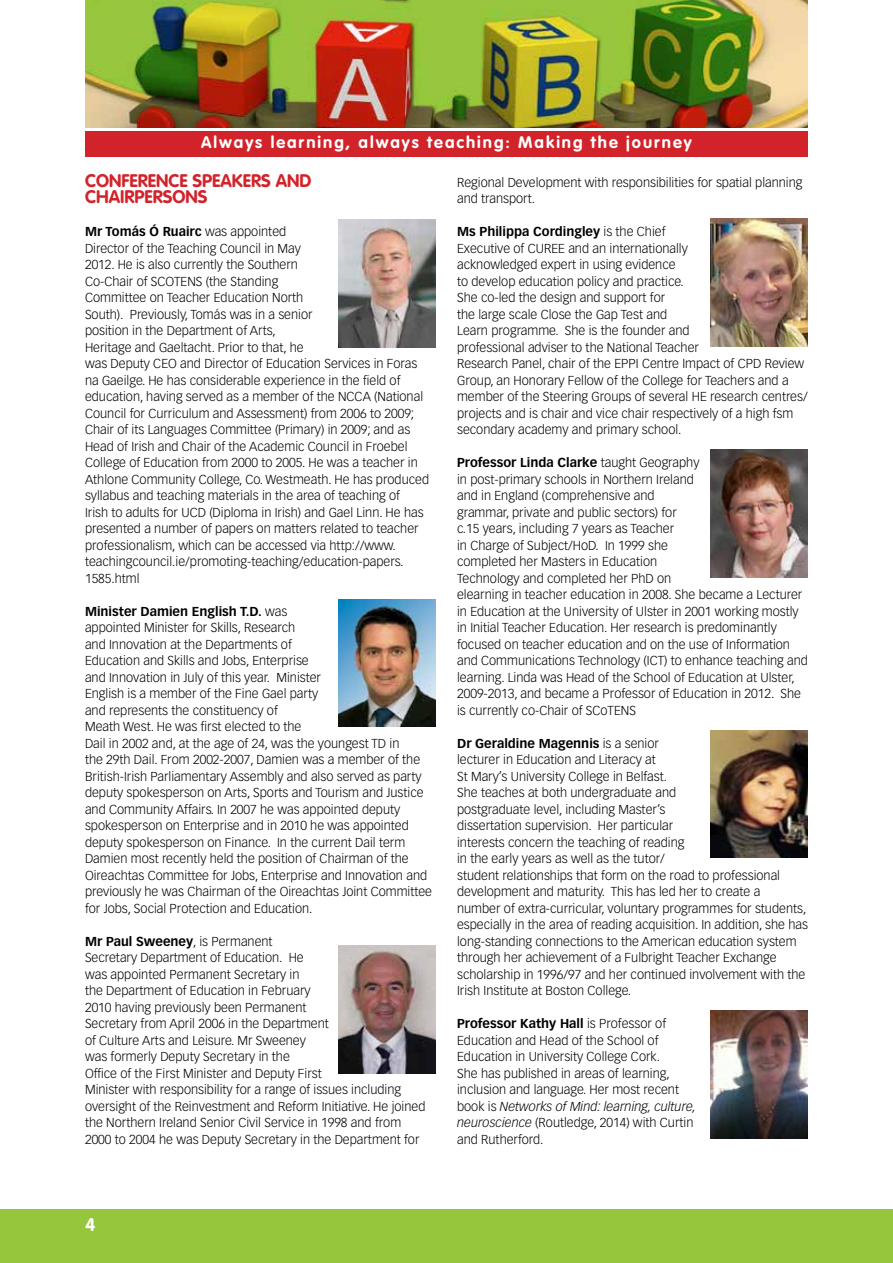
<style>
.page{position:relative;width:893px;height:1263px;background:#fff}
.page>*{position:absolute;margin:0;border:0;box-sizing:border-box;transform-origin:0 0}
.t1{font:700 18px/16.5px "VAG Rounded";color:#d2232a}
.t2{font:700 18px "VAG Rounded";color:#fff}
.t3{font:700 16.5px "VAG Rounded";letter-spacing:.12em;color:#fff}
.t4{font:300 12.75px/16.5px "Vectora LH";color:#000}
.s1{font-weight:700}
.s2{font-style:italic}
</style>
<div class="page">
<img style="left:85px;top:0;width:723px;height:127px">
<div style="left:85px;top:132px;width:723px;height:25px;background:#d2232a"></div>
<img style="left:338px;top:220px;width:98px;height:127px">
<img style="left:338px;top:599px;width:98px;height:128px">
<img style="left:338px;top:946px;width:98px;height:127px">
<img style="left:710px;top:219px;width:98px;height:127px">
<img style="left:710px;top:449px;width:98px;height:128px">
<img style="left:710px;top:730px;width:98px;height:128px">
<img style="left:710px;top:1010px;width:98px;height:128px">
<div style="left:0;top:1210px;width:893px;height:53px;background:#96c63c"></div>
<p class="t3" style="left:201px;top:133px;width:492px">Always learning, always teaching: Making the journey</p>
<h1 class="t1" style="left:85px;top:172px;width:228px">CONFERENCE SPEAKERS AND<br>CHAIRPERSONS</h1>
<p class="t4" style="left:85px;top:223px;width:346px"><span class="s1">Mr Tomás Ó Ruairc</span> was appointed<br>Director of the Teaching Council in May<br>2012. He is also currently the Southern<br>Co-Chair of SCOTENS (the Standing<br>Committee on Teacher Education North<br>South). Previously, Tomás was in a senior<br>position in the Department of Arts,<br>Heritage and Gaeltacht. Prior to that, he<br>was Deputy CEO and Director of Education Services in Foras na Gaeilge. He has considerable experience in the field of education, having served as a member of the NCCA (National Council for Curriculum and Assessment) from 2006 to 2009; Chair of its Languages Committee (Primary) in 2009; and as Head of Irish and Chair of the Academic Council in Froebel College of Education from 2000 to 2005. He was a teacher in Athlone Community College, Co. Westmeath. He has produced syllabus and teaching materials in the area of teaching of<br>Irish to adults for UCD (Diploma in Irish) and Gael Linn. He has presented a number of papers on matters related to teacher professionalism, which can be accessed via http://www. teachingcouncil.ie/promoting-teaching/education-papers.<br>1585.html</p>
<p class="t4" style="left:85px;top:603px;width:349px"><span class="s1">Minister Damien English T.D.</span> was<br>appointed Minister for Skills, Research<br>and Innovation at the Departments of<br>Education and Skills and Jobs, Enterprise<br>and Innovation in July of this year. Minister<br>English is a member of the Fine Gael party<br>and represents the constituency of<br>Meath West. He was first elected to the<br>Dail in 2002 and, at the age of 24, was the youngest TD in<br>the 29th Dail. From 2002-2007, Damien was a member of the British-Irish Parliamentary Assembly and also served as party deputy spokesperson on Arts, Sports and Tourism and Justice and Community Affairs. In 2007 he was appointed deputy spokesperson on Enterprise and in 2010 he was appointed deputy spokesperson on Finance. In the current Dail term Damien most recently held the position of Chairman of the Oireachtas Committee for Jobs, Enterprise and Innovation and previously he was Chairman of the Oireachtas Joint Committee for Jobs, Social Protection and Education.</p>
<p class="t4" style="left:85px;top:933px;width:342px"><span class="s1">Mr Paul Sweeney</span>, is Permanent<br>Secretary Department of Education. He<br>was appointed Permanent Secretary in<br>the Department of Education in February<br>2010 having previously been Permanent<br>Secretary from April 2006 in the Department<br>of Culture Arts and Leisure. Mr Sweeney<br>was formerly Deputy Secretary in the<br>Office of the First Minister and Deputy First<br>Minister with responsibility for a range of issues including oversight of the Reinvestment and Reform Initiative. He joined the Northern Ireland Senior Civil Service in 1998 and from 2000 to 2004 he was Deputy Secretary in the Department for</p>
<p class="t4" style="left:457px;top:174px;width:347px">Regional Development with responsibilities for spatial planning and transport.</p>
<p class="t4" style="left:457px;top:223px;width:352px"><span class="s1">Ms Philippa Cordingley</span> is the Chief<br>Executive of CUREE and an internationally<br>acknowledged expert in using evidence<br>to develop education policy and practice.<br>She co-led the design and support for<br>the large scale Close the Gap Test and<br>Learn programme. She is the founder and<br>professional adviser to the National Teacher<br>Research Panel, chair of the EPPI Centre Impact of CPD Review Group, an Honorary Fellow of the College for Teachers and a member of the Steering Groups of several HE research centres/ projects and is chair and vice chair respectively of a high fsm secondary academy and primary school.</p>
<p class="t4" style="left:457px;top:454px;width:352px"><span class="s1">Professor Linda Clarke</span> taught Geography<br>in post-primary schools in Northern Ireland<br>and in England (comprehensive and<br>grammar, private and public sectors) for<br>c.15 years, including 7 years as Teacher<br>in Charge of Subject/HoD. In 1999 she<br>completed her Masters in Education<br>Technology and completed her PhD on<br>elearning in teacher education in 2008. She became a Lecturer in Education at the University of Ulster in 2001 working mostly in Initial Teacher Education. Her research is predominantly focused on teacher education and on the use of Information and Communications Technology (ICT) to enhance teaching and learning. Linda was Head of the School of Education at Ulster, 2009-2013, and became a Professor of Education in 2012. She is currently co-Chair of SCoTENS</p>
<p class="t4" style="left:457px;top:735px;width:352px"><span class="s1">Dr Geraldine Magennis</span> is a senior<br>lecturer in Education and Literacy at<br>St Mary’s University College in Belfast.<br>She teaches at both undergraduate and<br>postgraduate level, including Master’s<br>dissertation supervision. Her particular<br>interests concern the teaching of reading<br>in the early years as well as the tutor/<br>student relationships that form on the road to professional development and maturity. This has led her to create a<br>number of extra-curricular, voluntary programmes for students, especially in the area of reading acquisition. In addition, she has long-standing connections to the American education system through her achievement of a Fulbright Teacher Exchange scholarship in 1996/97 and her continued involvement with the Irish Institute at Boston College.</p>
<p class="t4" style="left:457px;top:1015px;width:241px"><span class="s1">Professor Kathy Hall</span> is Professor of Education and Head of the School of Education in University College Cork.<br>She has published in areas of learning, inclusion and language. Her most recent book is <span class="s2">Networks of Mind: learning, culture, neuroscience</span> (Routledge, 2014) with Curtin and Rutherford.</p>
<h1 class="t2" style="left:85px;top:1214px;width:12px">4</h1>
</div>
